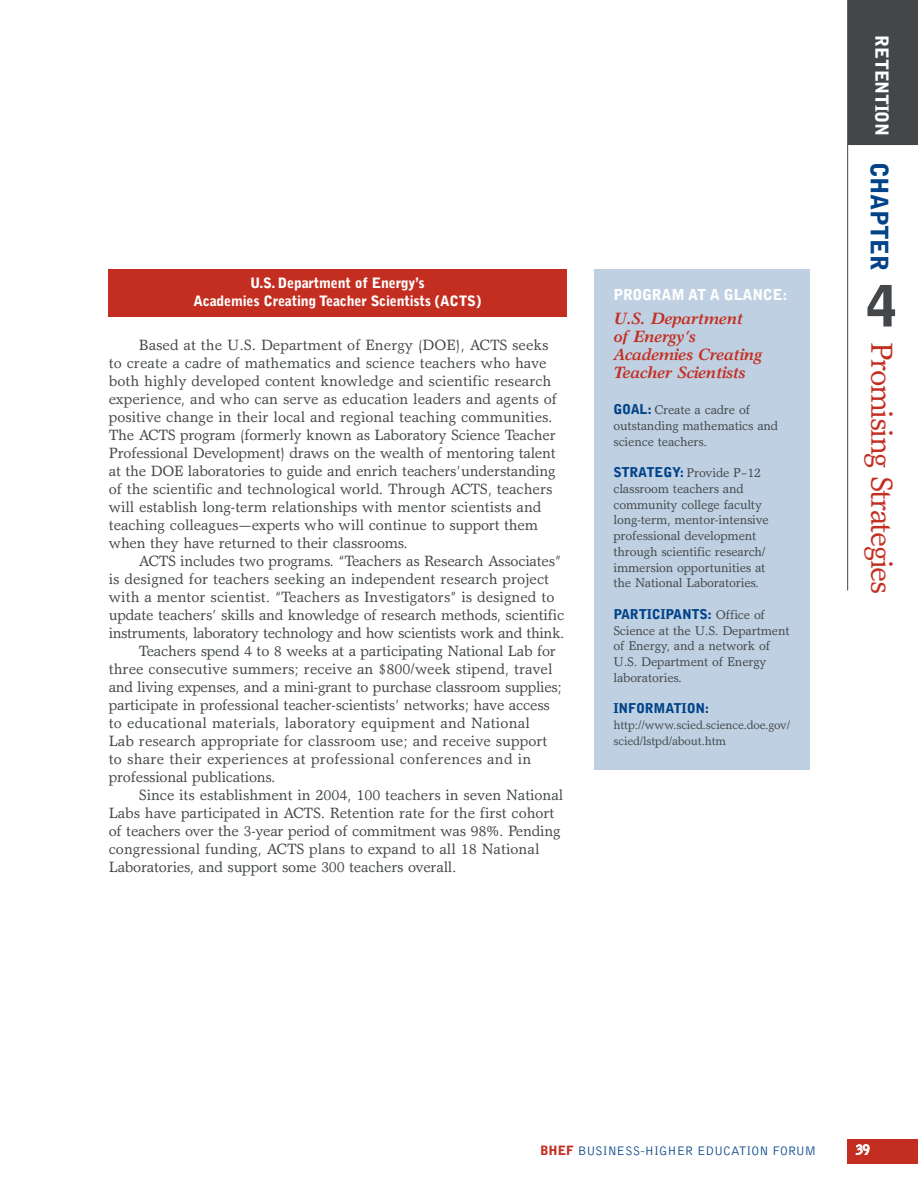
<style>
.page{position:relative;width:918px;height:1188px;background:#fff}
.page>*{position:absolute;margin:0;border:0;box-sizing:border-box;transform-origin:0 0}
.t1{font:900 56.55px "Bell Gothic";color:#434749}
.t2{font:30.45px "Garth Graphic";letter-spacing:-.05em;color:#c42e21}
.t3{font:900 24px "Bell Gothic";letter-spacing:-.02em;color:#004389}
.t4{font:900 18px "Bell Gothic";letter-spacing:-.015em;color:#fff}
.t5{font:italic 700 16.5px/18px "Garth Graphic";letter-spacing:-.015em;color:#c42e21}
.t6{font:15px/18px "Garth Graphic";letter-spacing:-.005em;color:#434749}
.t7{font:15px "Garth Graphic";letter-spacing:-.025em;color:#434749}
.t8{font:900 15px "Bell Gothic";letter-spacing:-.015em;color:#fff}
.t9{font:900 14.25px/18px "Bell Gothic";letter-spacing:-.015em;color:#fff;text-align:center}
.t10{font:900 13.5px "Bell Gothic";letter-spacing:-.015em;color:#004389}
.t11{font:12.75px/15.8px "Garth Graphic";letter-spacing:-.015em;color:#434749}
.t12{font:300 12.75px "Bell Gothic";color:#004389}
.t13{font:700 12.75px "Bell Gothic";color:#fff}
.t14{font:12px/15.8px "Garth Graphic";letter-spacing:-.015em;color:#434749}
.s1{font-family:"Bell Gothic";font-weight:900;font-size:13.5px;color:#004389}
.s2{font-family:"Garth Graphic";font-weight:400;font-size:12.75px;color:#434749}
.s3{font-weight:900;color:#c42e21}
</style>
<div class="page">
<div style="left:847px;top:1139px;width:71px;height:25px;background:#c42e21"></div>
<hr style="left:847px;top:0;width:1px;height:590px;background:#434749">
<div style="left:848px;top:0;width:70px;height:145px;background:#434749"></div>
<div style="left:594px;top:269px;width:216px;height:501px;background:#bfd0e2"></div>
<div style="left:108px;top:269px;width:459px;height:48px;background:#c42e21"></div>
<p class="t4" style="left:889px;top:35px;width:102px;rotate:90deg">RETENTION</p>
<p class="t9" style="left:194px;top:275px;width:289px">U.S. Department of Energy’s<br>Academies Creating Teacher Scientists (ACTS)</p>
<p class="t6" style="left:109px;top:337px;width:450px;text-indent:30px">Based at the U.S. Department of Energy (DOE), ACTS seeks to create a cadre of mathematics and science teachers who have both highly developed content knowledge and scientific research experience, and who can serve as education leaders and agents of positive change in their local and regional teaching communities.<br>The ACTS program (formerly known as Laboratory Science Teacher Professional Development) draws on the wealth of mentoring talent at the DOE laboratories to guide and enrich teachers’understanding of the scientific and technological world. Through ACTS, teachers will establish long-term relationships with mentor scientists and teaching colleagues—experts who will continue to support them when they have returned to their classrooms.</p>
<p class="t6" style="left:139px;top:553px;width:424px">ACTS includes two programs. “Teachers as Research Associates”</p>
<p class="t6" style="left:109px;top:571px;width:442px">is designed for teachers seeking an independent research project</p>
<p class="t6" style="left:109px;top:589px;width:447px">with a mentor scientist. “Teachers as Investigators” is designed to</p>
<p class="t6" style="left:109px;top:607px;width:457px">update teachers’ skills and knowledge of research methods, scientific</p>
<p class="t7" style="left:109px;top:627px;width:457px">instruments, laboratory technology and how scientists work and think.</p>
<p class="t6" style="left:139px;top:643px;width:419px">Teachers spend 4 to 8 weeks at a participating National Lab for</p>
<p class="t6" style="left:109px;top:661px;width:445px">three consecutive summers; receive an $800/week stipend, travel</p>
<p class="t6" style="left:109px;top:679px;width:455px">and living expenses, and a mini-grant to purchase classroom supplies;</p>
<p class="t6" style="left:109px;top:697px;width:443px">participate in professional teacher-scientists’ networks; have access</p>
<p class="t6" style="left:109px;top:715px;width:423px">to educational materials, laboratory equipment and National</p>
<p class="t6" style="left:109px;top:733px;width:440px">Lab research appropriate for classroom use; and receive support</p>
<p class="t6" style="left:109px;top:751px;width:424px">to share their experiences at professional conferences and in</p>
<p class="t6" style="left:109px;top:769px;width:168px">professional publications.</p>
<p class="t6" style="left:139px;top:787px;width:426px">Since its establishment in 2004, 100 teachers in seven National</p>
<p class="t6" style="left:109px;top:805px;width:447px">Labs have participated in ACTS. Retention rate for the first cohort</p>
<p class="t6" style="left:109px;top:823px;width:453px">of teachers over the 3-year period of commitment was 98%. Pending</p>
<p class="t6" style="left:109px;top:841px;width:432px">congressional funding, ACTS plans to expand to all 18 National</p>
<p class="t6" style="left:109px;top:859px;width:349px">Laboratories, and support some 300 teachers overall.</p>
<p class="t8" style="left:614px;top:289px;width:175px">PROGRAM AT A GLANCE:</p>
<p class="t5" style="left:614px;top:311px;width:150px">U.S. Department<br>of Energy’s<br>Academies Creating<br>Teacher Scientists</p>
<p class="t11" style="left:614px;top:403px;width:166px"><span class="s1">GOAL:</span> Create a cadre of outstanding mathematics and science teachers.</p>
<p class="t11" style="left:614px;top:466px;width:157px"><span class="s1">STRATEGY:</span> Provide P–12 classroom teachers and community college faculty long-term, mentor-intensive professional development through scientific research/ immersion opportunities at the National Laboratories.</p>
<p class="t10" style="left:614px;top:609px;width:153px">PARTICIPANTS: <span class="s2">Office of</span></p>
<p class="t11" style="left:613px;top:624px;width:178px">Science at the U.S. Department of Energy, and a network of<br>U.S. Department of Energy laboratories.</p>
<p class="t10" style="left:614px;top:703px;width:97px">INFORMATION:</p>
<p class="t14" style="left:614px;top:718px;width:178px">http://www.scied.science.doe.gov/ scied/lstpd/about.htm</p>
<h3 class="t3" style="left:888px;top:162px;width:110px;rotate:90deg">CHAPTER</h3>
<h1 class="t1" style="left:866px;top:285px;width:33px">4</h1>
<h2 class="t2" style="left:893px;top:342px;width:254px;rotate:90deg">Promising Strategies</h2>
<p class="t12" style="left:540px;top:1146px;width:278px"><span class="s3">BHEF</span> BUSINESS-HIGHER EDUCATION FORUM</p>
<p class="t13" style="left:856px;top:1145px;width:15px">39</p>
</div>
